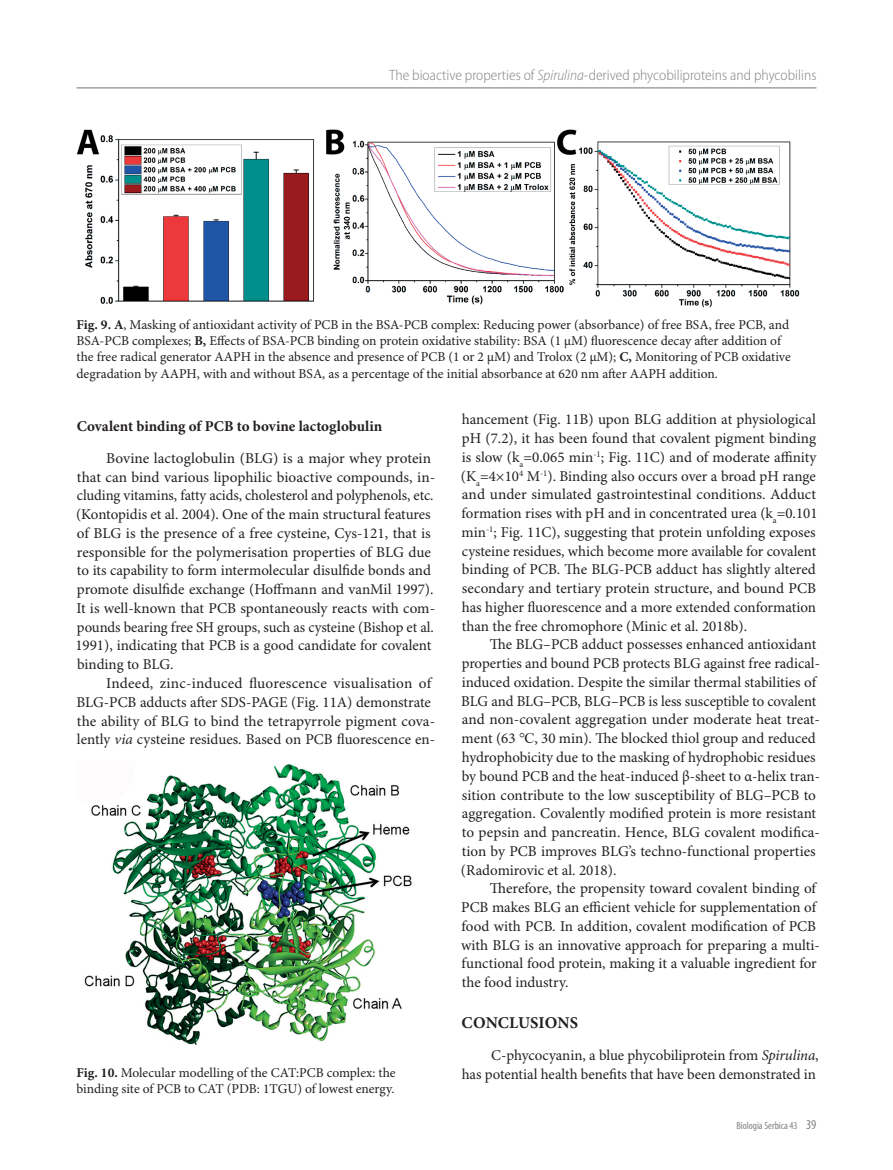
<style>
.page{position:relative;width:893px;height:1170px;background:#fff}
.page>*{position:absolute;margin:0;border:0;box-sizing:border-box;transform-origin:0 0}
.t1{font:700 16.5px "Minion Pro";color:#231f20}
.t2{font:15px/18.8px "Minion Pro";color:#231f20}
.t3{font:300 semi-condensed 15px "Myriad Pro";color:#808285}
.t4{font:700 15px "Minion Pro";color:#231f20}
.t5{font:13.5px/16.2px "Minion Pro";color:#231f20}
.t6{font:condensed 10.5px "Myriad Pro";color:#808285}
.s1{font-style:italic}
.s2{font-weight:700}
.s3{font-family:"Times New Roman"}
.s4{font-size:13.5px}
</style>
<div class="page">
<hr style="left:77px;top:87px;width:739px;height:1px;background:#808285">
<img style="left:77px;top:129px;width:722px;height:179px">
<img style="left:84px;top:764px;width:328px;height:281px">
<p class="t3" style="left:389px;top:67px;width:429px">The bioactive properties of <span class="s1">Spirulina</span>-derived phycobiliproteins and phycobilins</p>
<p class="t5" style="left:77px;top:317px;width:716px"><span class="s2">Fig. 9. A</span>, Masking of antioxidant activity of PCB in the BSA-PCB complex: Reducing power (absorbance) of free BSA, free PCB, and BSA-PCB complexes; <span class="s2">B,</span> Effects of BSA-PCB binding on protein oxidative stability: BSA (1 µM) fluorescence decay after addition of the free radical generator AAPH in the absence and presence of PCB (1 or 2 µM) and Trolox (2 µM); <span class="s2">C,</span> Monitoring of PCB oxidative degradation by AAPH, with and without BSA, as a percentage of the initial absorbance at 620 nm after AAPH addition.</p>
<p class="t4" style="left:77px;top:417px;width:307px">Covalent binding of PCB to bovine lactoglobulin</p>
<p class="t2" style="left:75px;top:449px;width:361px;text-indent:31px">Bovine lactoglobulin (BLG) is a major whey protein that can bind various lipophilic bioactive compounds, in&shy;cluding vitamins, fatty acids, cholesterol and polyphenols, etc. (Kontopidis et al. 2004). One of the main structural features of BLG is the presence of a free cysteine, Cys-121, that is responsible for the polymerisation properties of BLG due to its capability to form intermolecular disulfide bonds and promote disulfide exchange (Hoffmann and vanMil 1997).<br>It is well-known that PCB spontaneously reacts with com&shy;pounds bearing free SH groups, such as cysteine (Bishop et al.<br>1991), indicating that PCB is a good candidate for covalent binding to BLG.</p>
<p class="t2" style="left:76px;top:674px;width:360px;text-indent:30px">Indeed, zinc-induced fluorescence visualisation of BLG-PCB adducts after SDS-PAGE (Fig. 11A) demonstrate the ability of BLG to bind the tetrapyrrole pigment cova&shy;lently <span class="s1">via</span> cysteine residues. Based on PCB fluorescence en-</p>
<p class="t5" style="left:77px;top:1065px;width:321px"><span class="s2">Fig. 10.</span> Molecular modelling of the CAT:PCB complex: the binding site of PCB to CAT (PDB: 1TGU) of lowest energy.</p>
<p class="t2" style="left:461px;top:411px;width:358px">hancement (Fig. 11B) upon BLG addition at physiological pH (7.2), it has been found that covalent pigment binding is slow (k<sub>a</sub>=0.065 min<sup>-1</sup>; Fig. 11C) and of moderate affinity (K<sub>a</sub>=4×10<sup>4</sup> M<sup>-1</sup>). Binding also occurs over a broad pH range and under simulated gastrointestinal conditions. Adduct formation rises with pH and in concentrated urea (k<sub>a</sub>=0.101 min<sup>-1</sup>; Fig. 11C), suggesting that protein unfolding exposes cysteine residues, which become more available for covalent binding of PCB. The BLG-PCB adduct has slightly altered secondary and tertiary protein structure, and bound PCB has higher fluorescence and a more extended conformation than the free chromophore (Minic et al. 2018b).</p>
<p class="t2" style="left:461px;top:636px;width:361px;text-indent:29px">The BLG–PCB adduct possesses enhanced antioxidant properties and bound PCB protects BLG against free radical&shy;induced oxidation. Despite the similar thermal stabilities of BLG and BLG–PCB, BLG–PCB is less susceptible to covalent and non-covalent aggregation under moderate heat treat&shy;ment (63 <span class="s3">℃</span>, 30 min). The blocked thiol group and reduced hydrophobicity due to the masking of hydrophobic residues by bound PCB and the heat-induced β-sheet to α-helix tran&shy;sition contribute to the low susceptibility of BLG–PCB to aggregation. Covalently modified protein is more resistant to pepsin and pancreatin. Hence, BLG covalent modifica&shy;tion by PCB improves BLG’s techno-functional properties (Radomirovic et al. 2018).</p>
<p class="t2" style="left:461px;top:879px;width:360px;text-indent:29px">Therefore, the propensity toward covalent binding of PCB makes BLG an efficient vehicle for supplementation of food with PCB. In addition, covalent modification of PCB with BLG is an innovative approach for preparing a multi&shy;functional food protein, making it a valuable ingredient for the food industry.</p>
<p class="t1" style="left:462px;top:1012px;width:118px">CONCLUSIONS</p>
<p class="t2" style="left:462px;top:1046px;width:358px;text-align:right">C-phycocyanin, a blue phycobiliprotein from <span class="s1">Spirulina</span>,<br>has potential health benefits that have been demonstrated in</p>
<p class="t6" style="left:736px;top:1119px;width:81px">Biologia Serbica 43 <span class="s4">39</span></p>
</div>
